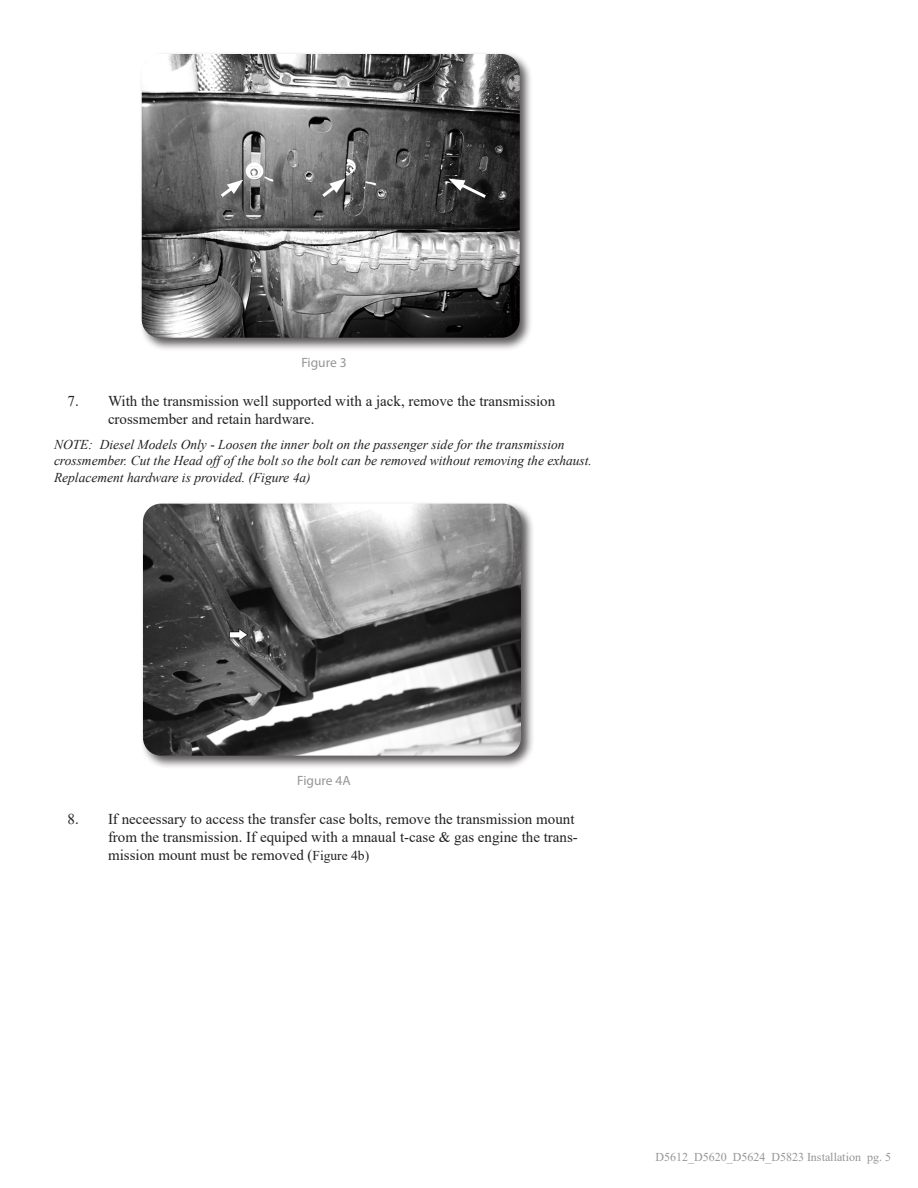
<style>
.page{position:relative;width:918px;height:1188px;background:#fff}
.page>*{position:absolute;margin:0;border:0;box-sizing:border-box;transform-origin:0 0}
.t1{font:15px/18px "Times New Roman";color:#231f20}
.Note{font:italic 13.5px/16.2px "Times New Roman";color:#231f20}
.t2{font:13.5px "Myriad Pro";color:#939598}
.t3{font:12px "Times New Roman";color:#939598}
.s1{font-size:13.5px}
</style>
<div class="page">
<div style="left:139px;top:51px;width:394px;height:300px;background:#231f20;opacity:.75"></div>
<img style="left:142px;top:54px;width:378px;height:284px">
<div style="left:219px;top:178px;width:37px;height:32px;background:#231f20;opacity:.75"></div>
<svg style="left:217px;top:180px;width:26px;height:20px"></svg>
<div style="left:321px;top:177px;width:37px;height:33px;background:#231f20;opacity:.75"></div>
<svg style="left:319px;top:178px;width:27px;height:22px"></svg>
<div style="left:447px;top:176px;width:52px;height:34px;background:#231f20;opacity:.75"></div>
<svg style="left:448px;top:179px;width:41px;height:22px"></svg>
<div style="left:140px;top:501px;width:394px;height:268px;background:#231f20;opacity:.75"></div>
<img style="left:143px;top:504px;width:378px;height:252px">
<p class="t2" style="left:301px;top:354px;width:47px">Figure 3</p>
<p class="t1" style="left:108px;top:392px;width:449px;text-indent:-40px">7. With the transmission well supported with a jack, remove the transmission crossmember and retain hardware.</p>
<p class="Note" style="left:54px;top:436px;width:540px">NOTE: Diesel Models Only - Loosen the inner bolt on the passenger side for the transmission crossmember. Cut the Head offof the bolt so the bolt can be removed without removing the exhaust.<br>Replacement hardware is provided. (Figure 4a)</p>
<p class="t2" style="left:297px;top:772px;width:55px">Figure 4A</p>
<p class="t1" style="left:108px;top:810px;width:471px;text-indent:-40px">8. If neceessary to access the transfer case bolts, remove the transmission mount from the transmission. If equiped with a mnaual t-case &amp; gas engine the trans&shy;mission mount must be removed (<span class="s1">Figure 4b)</span></p>
<p class="t3" style="left:655px;top:1149px;width:237px">D5612_D5620_D5624_D5823 Installation pg. 5</p>
</div>
